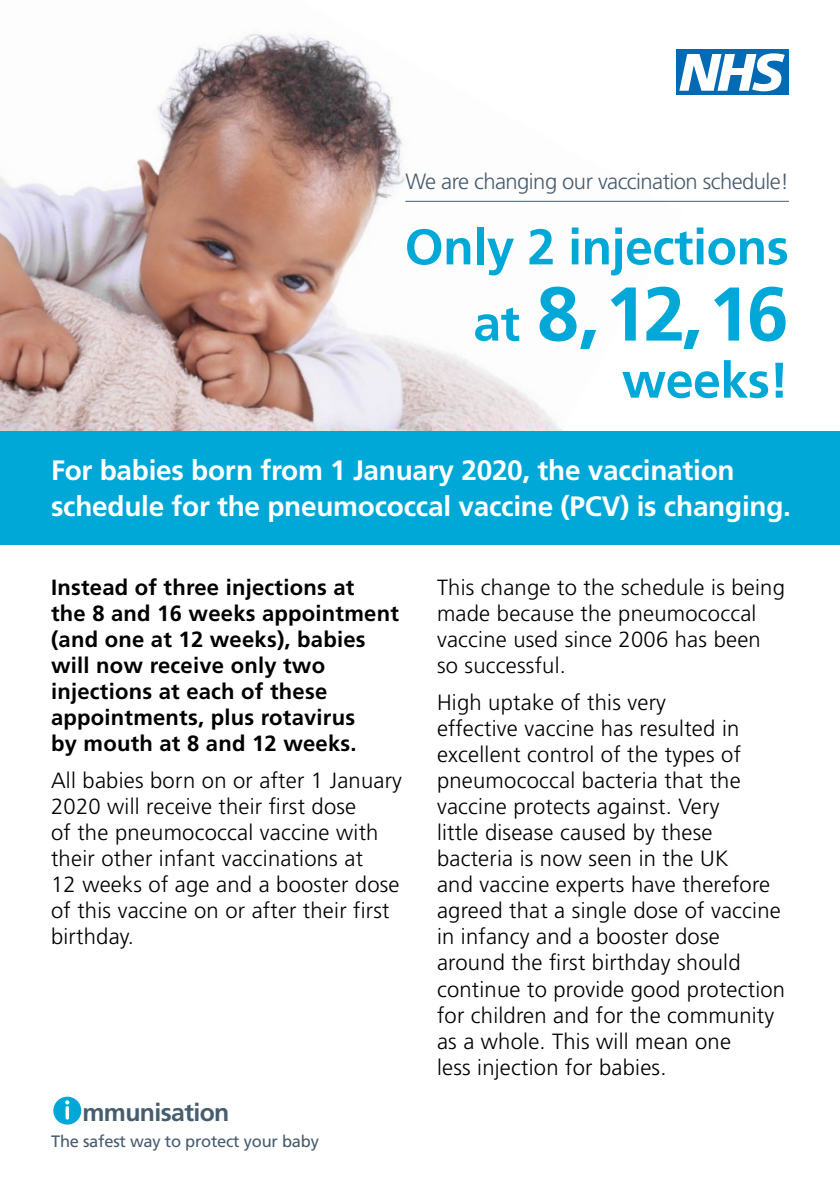
<style>
.page{position:relative;width:840px;height:1191px;background:#fff}
.page>*{position:absolute;margin:0;border:0;box-sizing:border-box;transform-origin:0 0}
.t1{font:700 76px "Frutiger";color:#00a8d7}
.t2{font:700 50px "Frutiger";letter-spacing:-.01em;color:#00a8d7}
.t3{font:700 28px/36px "Frutiger";letter-spacing:-.01em;color:#fff}
.t4{font:700 24.8px "Frutiger";letter-spacing:-.025em;color:#475c6d}
.t5{font:300 22px/26px "Frutiger";letter-spacing:.01em;color:#000}
.t6{font:700 22px/26px "Frutiger";letter-spacing:.01em;color:#000}
.t7{font:300 22px "Frutiger";letter-spacing:-.025em;color:#475c6d}
.pull{font:16.4px "Frutiger";letter-spacing:-.015em;color:#475c6d}
.s1{font-size:50px}
</style>
<div class="page">
<img style="left:0;top:34px;width:682px;height:397px">
<div style="left:0;top:431px;width:839px;height:113px;background:#00a8d7"></div>
<hr style="left:405px;top:201px;width:383px;height:1px;background:#475c6d">
<div style="left:675px;top:50px;width:113px;height:45px;background:#006ab4"></div>
<svg style="left:679px;top:53px;width:105px;height:38px"></svg>
<svg style="left:53px;top:1096px;width:28px;height:28px"></svg>
<p class="t7" style="left:405px;top:169px;width:385px">We are changing our vaccination schedule!</p>
<p class="t2" style="left:404px;top:218px;width:385px">Only 2 injections</p>
<p class="t1" style="left:473px;top:269px;width:317px"><span class="s1">at</span> 8, 12, 16</p>
<p class="t2" style="left:621px;top:351px;width:168px">weeks!</p>
<p class="t3" style="left:51px;top:453px;width:741px">For babies born from 1 January 2020, the vaccination schedule for the pneumococcal vaccine (PCV) is changing.</p>
<p class="t6" style="left:51px;top:574px;width:349px">Instead of three injections at<br>the 8 and 16 weeks appointment (and one at 12 weeks), babies will now receive only two injections at each of these appointments, plus rotavirus<br>by mouth at 8 and 12 weeks.</p>
<p class="t5" style="left:51px;top:768px;width:352px">All babies born on or after 1 January<br>2020 will receive their first dose<br>of the pneumococcal vaccine with their other infant vaccinations at<br>12 weeks of age and a booster dose of this vaccine on or after their first birthday.</p>
<p class="t4" style="left:82px;top:1097px;width:148px">mmunisation</p>
<p class="pull" style="left:51px;top:1131px;width:269px">The safest way to protect your baby</p>
<p class="t5" style="left:437px;top:574px;width:349px">This change to the schedule is being made because the pneumococcal vaccine used since 2006 has been so successful.</p>
<p class="t5" style="left:437px;top:690px;width:349px">High uptake of this very<br>effective vaccine has resulted in excellent control of the types of pneumococcal bacteria that the vaccine protects against. Very<br>little disease caused by these bacteria is now seen in the UK<br>and vaccine experts have therefore agreed that a single dose of vaccine in infancy and a booster dose around the first birthday should continue to provide good protection for children and for the community as a whole. This will mean one<br>less injection for babies.</p>
</div>
